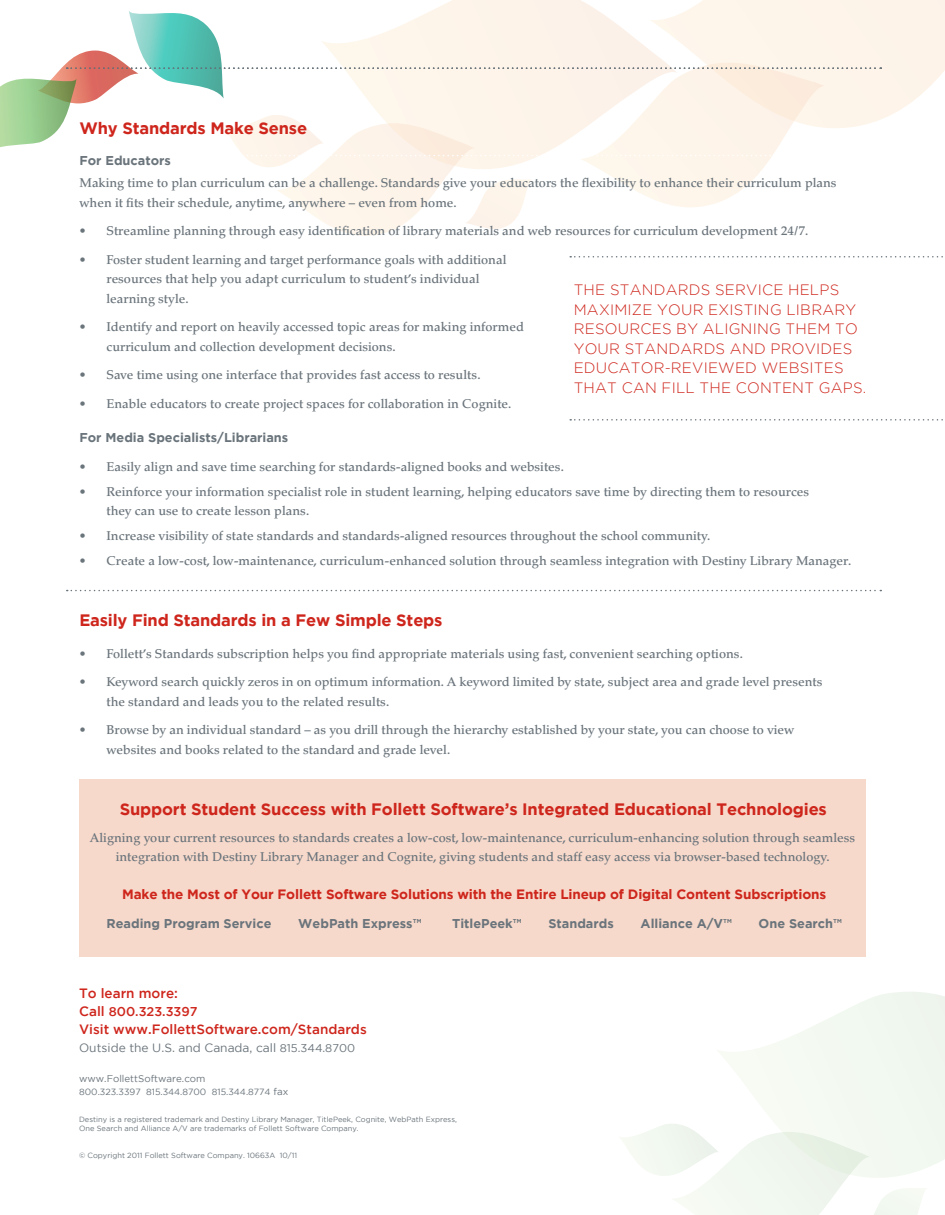
<style>
.page{position:relative;width:945px;height:1215px;background:#fff}
.page>*{position:absolute;margin:0;border:0;box-sizing:border-box;transform-origin:0 0}
.Ad_Intruder_Text{font:700 16.5px "Gotham";letter-spacing:-.01em;color:#ce261c}
.SellSheet_Body{font:300 15px/19.5px "Gotham";letter-spacing:.015em;color:#ce261c}
.Ad_Intruder_Text-2{font:700 13.5px "Gotham";letter-spacing:-.01em;color:#ce261c}
.cover{font:500 13.5px "Gotham";color:#ce261c}
.Case_Study_Body{font:500 12.75px/19.5px "Palatino";color:#6a747b}
.Case_Study_Body-2{font:700 12.75px "Gotham";color:#6a747b}
.cover-2{font:500 12.75px "Gotham";color:#ce261c}
.cover-3{font:12px "Gotham";color:#6a747b}
.t1{font:9.75px "Gotham";color:#6a747b}
.t2{font:9px "Gotham";color:#6a747b}
.t3{font:7.5px/9px "Gotham";color:#6a747b}
.s1{font-size:13.5px}
.s2{font-size:11.25px}
.s3{font-size:9.75px}
</style>
<div class="page">
<svg style="left:0;top:0;width:945px;height:236px"></svg>
<svg style="left:67px;top:590px;width:814px;height:1px"></svg>
<svg style="left:620px;top:992px;width:325px;height:223px"></svg>
<svg style="left:570px;top:256px;width:373px;height:2px"></svg>
<svg style="left:570px;top:419px;width:373px;height:2px"></svg>
<div style="left:79px;top:779px;width:787px;height:177px;background:#f7d9cb"></div>
<p class="Ad_Intruder_Text" style="left:79px;top:119px;width:229px">Why Standards Make Sense</p>
<p class="Case_Study_Body-2" style="left:80px;top:153px;width:93px">For Educators</p>
<p class="Case_Study_Body" style="left:80px;top:174px;width:759px">Making time to plan curriculum can be a challenge. Standards give your educators the flexibility to enhance their curriculum plans when it fits their schedule, anytime, anywhere – even from home.</p>
<p class="Case_Study_Body" style="left:80px;top:222px;width:730px">• Streamline planning through easy identification of library materials and web resources for curriculum development 24/7.</p>
<p class="Case_Study_Body" style="left:106px;top:250px;width:401px;text-indent:-27px">• Foster student learning and target performance goals with additional resources that help you adapt curriculum to student’s individual learning style.</p>
<p class="Case_Study_Body" style="left:106px;top:318px;width:419px;text-indent:-27px">• Identify and report on heavily accessed topic areas for making informed curriculum and collection development decisions.</p>
<p class="Case_Study_Body" style="left:80px;top:366px;width:403px">• Save time using one interface that provides fast access to results.</p>
<p class="Case_Study_Body" style="left:80px;top:394px;width:433px">• Enable educators to create project spaces for collaboration in Cognite.</p>
<p class="Case_Study_Body-2" style="left:80px;top:431px;width:210px">For Media Specialists/Librarians</p>
<p class="Case_Study_Body" style="left:80px;top:457px;width:486px">• Easily align and save time searching for standards-aligned books and websites.</p>
<p class="Case_Study_Body" style="left:106px;top:482px;width:704px;text-indent:-27px">• Reinforce your information specialist role in student learning, helping educators save time by directing them to resources they can use to create lesson plans.</p>
<p class="Case_Study_Body" style="left:80px;top:526px;width:633px">• Increase visibility of state standards and standards-aligned resources throughout the school community.</p>
<p class="Case_Study_Body" style="left:80px;top:551px;width:773px">• Create a low-cost, low-maintenance, curriculum-enhanced solution through seamless integration with Destiny Library Manager.</p>
<p class="SellSheet_Body" style="left:574px;top:280px;width:294px">THE STANDARDS SERVICE HELPS<br>MAXIMIZE YOUR EXISTING LIBRARY<br>RESOURCES BY ALIGNING THEM TO<br>YOUR STANDARDS AND PROVIDES<br>EDUCATOR-REVIEWED WEBSITES<br>THAT CAN FILL THE CONTENT GAPS.</p>
<p class="Ad_Intruder_Text" style="left:79px;top:611px;width:365px">Easily Find Standards in a Few Simple Steps</p>
<p class="Case_Study_Body" style="left:80px;top:644px;width:665px">• Follett’s Standards subscription helps you find appropriate materials using fast, convenient searching options.</p>
<p class="Case_Study_Body" style="left:106px;top:672px;width:717px;text-indent:-27px">• Keyword search quickly zeros in on optimum information. A keyword limited by state, subject area and grade level presents the standard and leads you to the related results.</p>
<p class="Case_Study_Body" style="left:106px;top:720px;width:689px;text-indent:-27px">• Browse by an individual standard – as you drill through the hierarchy established by your state, you can choose to view websites and books related to the standard and grade level.</p>
<p class="Ad_Intruder_Text" style="left:120px;top:800px;width:709px">Support Student Success with Follett Software’s Integrated Educational Technologies</p>
<p class="Case_Study_Body" style="left:90px;top:828px;width:767px;text-align:center">Aligning your current resources to standards creates a low-cost, low-maintenance, curriculum-enhancing solution through seamless integration with Destiny Library Manager and Cognite, giving students and staff easy access via browser-based technology.</p>
<p class="Ad_Intruder_Text-2" style="left:122px;top:887px;width:706px">Make the Most of Your Follett Software Solutions with the Entire Lineup of Digital Content Subscriptions</p>
<p class="Case_Study_Body-2" style="left:106px;top:916px;width:167px">Reading Program Service</p>
<p class="Case_Study_Body-2" style="left:298px;top:916px;width:125px">WebPath Express™</p>
<p class="Case_Study_Body-2" style="left:452px;top:916px;width:71px">TitlePeek™</p>
<p class="Case_Study_Body-2" style="left:548px;top:916px;width:67px">Standards</p>
<p class="Case_Study_Body-2" style="left:641px;top:916px;width:93px">Alliance A/V™</p>
<p class="Case_Study_Body-2" style="left:759px;top:916px;width:85px">One Search™</p>
<p class="cover" style="left:79px;top:985px;width:100px">To learn more:</p>
<p class="cover-2" style="left:79px;top:1004px;width:120px"><span class="s1">Call</span> 800.323.3397</p>
<p class="cover" style="left:79px;top:1021px;width:289px">Visit www.FollettSoftware.com/Standards</p>
<p class="cover-3" style="left:79px;top:1041px;width:278px">Outside the U.S. and Canada, call <span class="s2">815.344.8700</span></p>
<p class="t1" style="left:79px;top:1073px;width:128px">www.FollettSoftware.com</p>
<p class="t2" style="left:79px;top:1087px;width:211px">800.323.3397 815.344.8700 815.344.8774 <span class="s3">fax</span></p>
<p class="t3" style="left:79px;top:1115px;width:379px">Destiny is a registered trademark and Destiny Library Manager, TitlePeek, Cognite, WebPath Express,<br>One Search and Alliance A/V are trademarks of Follett Software Company.</p>
<p class="t3" style="left:79px;top:1151px;width:220px">© Copyright 2011 Follett Software Company. 10663A 10/11</p>
</div>
